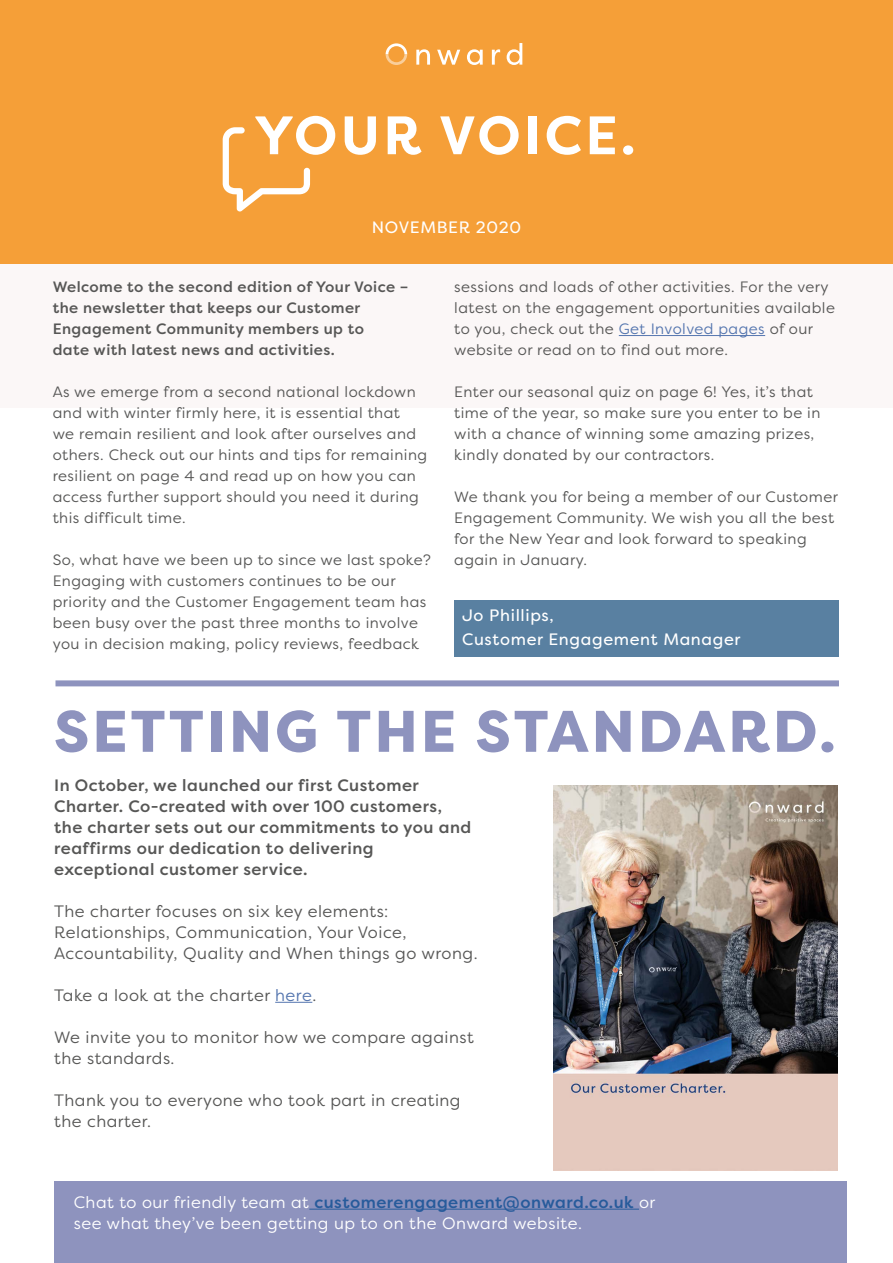
<style>
.page{position:relative;width:893px;height:1263px;background:#fff}
.page>*{position:absolute;margin:0;border:0;box-sizing:border-box;transform-origin:0 0}
.t1{font:800 58.5px "Filson Pro";letter-spacing:.05em;color:#8e93be}
.t2{font:700 54px "Filson Pro";letter-spacing:.06em;color:#fff}
.t3{font:16.5px/21px "Filson Pro";letter-spacing:.03em;color:#575756}
.t4{font:500 16.5px/21px "Filson Pro";letter-spacing:.03em;color:#575756}
.t5{font:16.5px/21px "Filson Pro";letter-spacing:.03em;color:#fff}
.t6{font:16.5px/24px "Filson Pro";letter-spacing:.04em;color:#fff}
.t7{font:15px/21px "Filson Pro";letter-spacing:.03em;color:#575756}
.t8{font:500 15px/21px "Filson Pro";letter-spacing:.03em;color:#575756}
.s1{color:#5576af}
.s2{font-weight:500;color:#275b9b}
</style>
<div class="page">
<div style="left:0;top:0;width:893px;height:270px;background:#f59f38"></div>
<div style="left:0;top:264px;width:893px;height:143px;background:#fbf7f7"></div>
<svg style="left:416px;top:49px;width:14px;height:16px"></svg>
<svg style="left:437px;top:50px;width:23px;height:15px"></svg>
<svg style="left:467px;top:49px;width:16px;height:16px"></svg>
<svg style="left:492px;top:49px;width:8px;height:16px"></svg>
<svg style="left:507px;top:43px;width:15px;height:22px"></svg>
<svg style="left:386px;top:43px;width:21px;height:22px"></svg>
<hr style="left:619px;top:335px;width:146px;height:1px;background:#5576af">
<div style="left:56px;top:680px;width:783px;height:6px;background:#8e93be"></div>
<div style="left:454px;top:600px;width:385px;height:57px;background:#5980a1"></div>
<svg style="left:223px;top:127px;width:87px;height:85px"></svg>
<img style="left:554px;top:785px;width:283px;height:385px">
<hr style="left:275px;top:1002px;width:37px;height:1px;background:#5576af">
<div style="left:54px;top:1181px;width:792px;height:82px;background:#8e93be"></div>
<hr style="left:309px;top:1209px;width:330px;height:1px;background:#275b9b">
<h2 class="t2" style="left:254px;top:101px;width:383px">YOUR VOICE.</h2>
<p class="t6" style="left:372px;top:215px;width:151px">NOVEMBER 2020</p>
<p class="t8" style="left:53px;top:276px;width:357px">Welcome to the second edition of Your Voice – the newsletter that keeps our Customer Engagement Community members up to<br>date with latest news and activities.</p>
<p class="t7" style="left:53px;top:381px;width:376px">As we emerge from a second national lockdown and with winter firmly here, it is essential that<br>we remain resilient and look after ourselves and others. Check out our hints and tips for remaining resilient on page 4 and read up on how you can access further support should you need it during this difficult time.</p>
<p class="t7" style="left:53px;top:549px;width:380px">So, what have we been up to since we last spoke?<br>Engaging with customers continues to be our priority and the Customer Engagement team has been busy over the past three months to involve you in decision making, policy reviews, feedback</p>
<p class="t7" style="left:454px;top:276px;width:382px">sessions and loads of other activities. For the very latest on the engagement opportunities available to you, check out the <span class="s1">Get Involved pages</span> of our website or read on to find out more.</p>
<p class="t7" style="left:454px;top:381px;width:368px">Enter our seasonal quiz on page 6! Yes, it’s that time of the year, so make sure you enter to be in with a chance of winning some amazing prizes, kindly donated by our contractors.</p>
<p class="t7" style="left:454px;top:486px;width:385px">We thank you for being a member of our Customer Engagement Community. We wish you all the best for the New Year and look forward to speaking again in January.</p>
<p class="t6" style="left:462px;top:603px;width:280px">Jo Phillips,<br>Customer Engagement Manager</p>
<h1 class="t1" style="left:54px;top:695px;width:783px">SETTING THE STANDARD.</h1>
<p class="t4" style="left:54px;top:774px;width:419px">In October, we launched our first Customer Charter. Co-created with over 100 customers, the charter sets out our commitments to you and reaffirms our dedication to delivering exceptional customer service.</p>
<p class="t3" style="left:54px;top:900px;width:425px">The charter focuses on six key elements:<br>Relationships, Communication, Your Voice,<br>Accountability, Quality and When things go wrong.</p>
<p class="t3" style="left:54px;top:984px;width:263px">Take a look at the charter <span class="s1">here</span>.</p>
<p class="t3" style="left:54px;top:1026px;width:421px">We invite you to monitor how we compare against the standards.</p>
<p class="t3" style="left:54px;top:1089px;width:408px">Thank you to everyone who took part in creating the charter.</p>
<p class="t5" style="left:74px;top:1191px;width:583px">Chat to our friendly team at <span class="s2">customerengagement@onward.co.uk</span> or see what they’ve been getting up to on the Onward website.</p>
</div>
